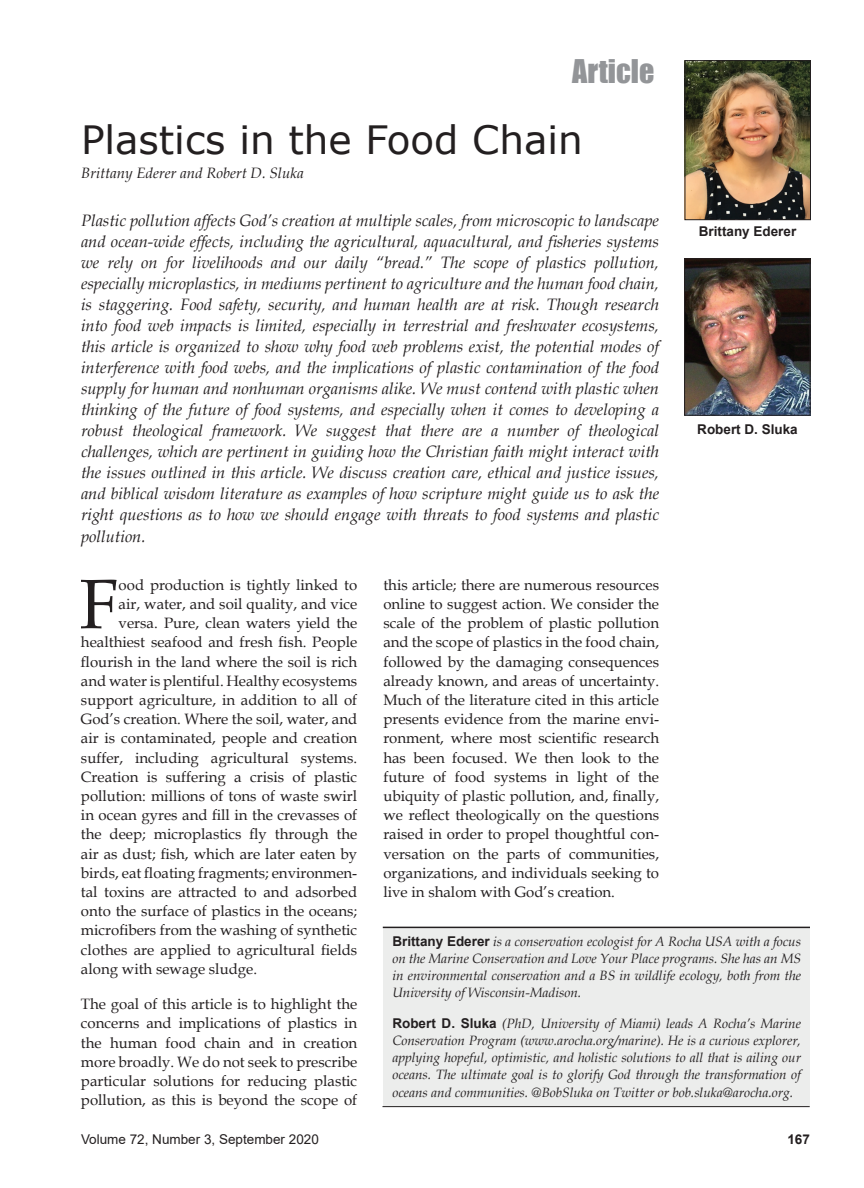
<style>
.page{position:relative;width:864px;height:1188px;background:#fff}
.page>*{position:absolute;margin:0;border:0;box-sizing:border-box;transform-origin:0 0}
.t1{font:70.05px "Book Antiqua";color:#231f20}
.t2{font:39px "Verdana";color:#231f20}
.t3{font:30px "Impact";color:#939598}
.t4{font:italic 16.5px/21px "Book Antiqua";color:#231f20;text-align:justify}
.t5{font:15px/19.2px "Book Antiqua";color:#231f20;text-align:justify}
.t6{font:italic 15px "Book Antiqua";color:#231f20}
.t7{font:italic 13.5px/17.1px "Book Antiqua";color:#231f20;text-align:justify}
.t8{font:13.5px "Arial";color:#231f20}
.t9{font:700 13.5px "Arial";color:#231f20}
.s1{font-family:"Arial";font-weight:700;font-style:normal}
</style>
<div class="page">
<div style="left:383px;top:927px;width:427px;height:179px;background:#ecedec"></div>
<hr style="left:383px;top:927px;width:427px;height:1px;background:#231f20">
<hr style="left:382px;top:1106px;width:428px;height:1px;background:#231f20">
<img style="left:686px;top:261px;width:122px;height:152px">
<div style="left:684px;top:259px;width:126px;height:156px;border:1px solid #231f20"></div>
<img style="left:687px;top:62px;width:122px;height:156px">
<div style="left:685px;top:60px;width:126px;height:160px;border:1px solid #231f20"></div>
<h3 class="t3" style="left:572px;top:48px;width:84px">Article</h3>
<h2 class="t2" style="left:81px;top:113px;width:504px">Plastics in the Food Chain</h2>
<p class="t6" style="left:81px;top:162px;width:224px">Brittany Ederer and Robert D. Sluka</p>
<p class="t4" style="left:81px;top:209px;width:580px">Plastic pollution affects God’s creation at multiple scales, from microscopic to landscape and ocean-wide effects, including the agricultural, aquacultural, and fisheries systems we rely on for livelihoods and our daily “bread.” The scope of plastics pollution, especially microplastics, in mediums pertinent to agriculture and the human food chain, is staggering. Food safety, security, and human health are at risk. Though research into food web impacts is limited, especially in terrestrial and freshwater ecosystems, this article is organized to show why food web problems exist, the potential modes of interference with food webs, and the implications of plastic contamination of the food supply for human and nonhuman organisms alike. We must contend with plastic when thinking of the future of food systems, and especially when it comes to developing a robust theological framework. We suggest that there are a number of theological challenges, which are pertinent in guiding how the Christian faith might interact with the issues outlined in this article. We discuss creation care, ethical and justice issues, and biblical wisdom literature as examples of how scripture might guide us to ask the right questions as to how we should engage with threats to food systems and plastic pollution.</p>
<h1 class="t1" style="left:80px;top:556px;width:40px">F</h1>
<p class="t5" style="left:119px;top:575px;width:240px">ood production is tightly linked to</p>
<p class="t9" style="left:699px;top:222px;width:99px">Brittany Ederer</p>
<p class="t9" style="left:697px;top:420px;width:102px">Robert D. Sluka</p>
<p class="t5" style="left:383px;top:575px;width:277px">this article; there are numerous resources online to suggest action. We consider the scale of the problem of plastic pollution and the scope of plastics in the food chain, followed by the damaging consequences already known, and areas of uncertainty.<br>Much of the literature cited in this article presents evidence from the marine envi&shy;ronment, where most scientific research has been focused. We then look to the future of food systems in light of the ubiquity of plastic pollution, and, finally, we reflect theologically on the questions raised in order to propel thoughtful con&shy;versation on the parts of communities, organizations, and individuals seeking to live in shalom with God’s creation.</p>
<p class="t5" style="left:119px;top:594px;width:240px">air, water, and soil quality, and vice</p>
<p class="t5" style="left:119px;top:613px;width:240px">versa. Pure, clean waters yield the</p>
<p class="t5" style="left:81px;top:632px;width:278px">healthiest seafood and fresh fish. People</p>
<p class="t5" style="left:81px;top:652px;width:278px">flourish in the land where the soil is rich</p>
<p class="t5" style="left:81px;top:671px;width:278px">and water is plentiful. Healthy ecosystems</p>
<p class="t5" style="left:81px;top:690px;width:278px">support agriculture, in addition to all of</p>
<p class="t5" style="left:81px;top:709px;width:278px">God’s creation. Where the soil, water, and</p>
<p class="t5" style="left:81px;top:728px;width:278px">air is contaminated, people and creation</p>
<p class="t5" style="left:81px;top:748px;width:278px">suffer, including agricultural systems.</p>
<p class="t5" style="left:81px;top:767px;width:278px">Creation is suffering a crisis of plastic</p>
<p class="t5" style="left:81px;top:786px;width:278px">pollution: millions of tons of waste swirl</p>
<p class="t5" style="left:81px;top:805px;width:278px">in ocean gyres and fill in the crevasses of</p>
<p class="t5" style="left:81px;top:824px;width:278px">the deep; microplastics fly through the</p>
<p class="t5" style="left:81px;top:844px;width:278px">air as dust; fish, which are later eaten by</p>
<p class="t5" style="left:81px;top:863px;width:278px">birds, eat floating fragments; environmen-</p>
<p class="t5" style="left:81px;top:882px;width:278px">tal toxins are attracted to and adsorbed</p>
<p class="t5" style="left:81px;top:901px;width:278px">onto the surface of plastics in the oceans;</p>
<p class="t5" style="left:81px;top:920px;width:278px">microfibers from the washing of synthetic</p>
<p class="t5" style="left:81px;top:940px;width:278px">clothes are applied to agricultural fields</p>
<p class="t5" style="left:81px;top:959px;width:178px">along with sewage sludge.</p>
<p class="t5" style="left:81px;top:994px;width:278px">The goal of this article is to highlight the concerns and implications of plastics in the human food chain and in creation more broadly. We do not seek to prescribe particular solutions for reducing plastic pollution, as this is beyond the scope of</p>
<p class="t7" style="left:392px;top:933px;width:410px"><span class="s1">Brittany Ederer</span> is a conservation ecologist for A Rocha USA with a focus on the Marine Conservation and Love Your Place programs. She has an MS in environmental conservation and a BS in wildlife ecology, both from the University of Wisconsin-Madison.</p>
<p class="t7" style="left:392px;top:1015px;width:410px"><span class="s1">Robert D. Sluka</span> (PhD, University of Miami) leads A Rocha’s Marine Conservation Program (www.arocha.org/marine). He is a curious explorer, applying hopeful, optimistic, and holistic solutions to all that is ailing our oceans. The ultimate goal is to glorify God through the transformation of oceans and communities. @BobSluka on Twitter or bob.sluka@arocha.org.</p>
<p class="t8" style="left:81px;top:1130px;width:239px">Volume 72, Number 3, September 2020</p>
<p class="t9" style="left:787px;top:1130px;width:24px">167</p>
</div>
